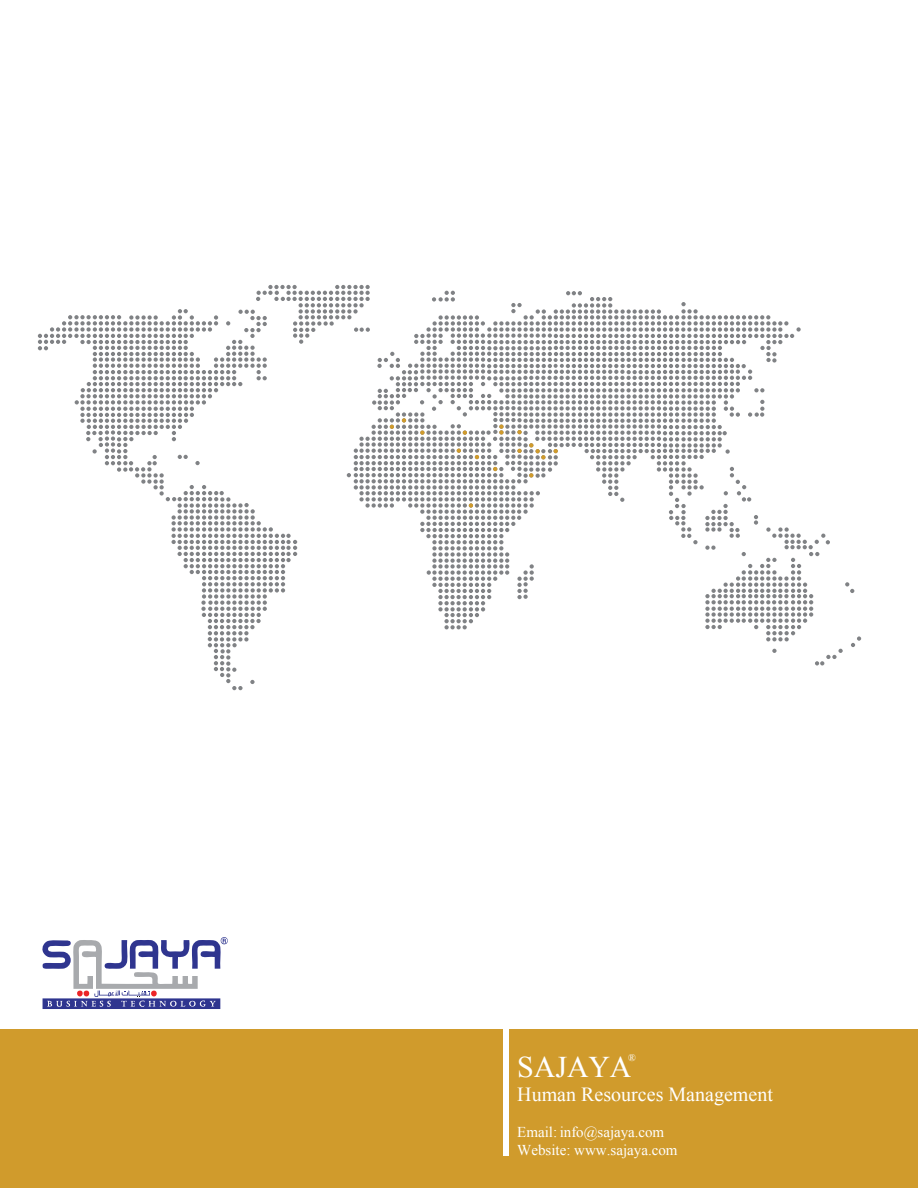
<style>
.page{position:relative;width:918px;height:1188px;background:#fff}
.page>*{position:absolute;margin:0;border:0;box-sizing:border-box;transform-origin:0 0}
.t1{font:30px "Times New Roman";color:#fff}
.t2{font:20.1px "Times New Roman";color:#fff}
.t3{font:15px/18px "Times New Roman";color:#fff}
.t4{font:10.2px "Times New Roman";color:#fff}
</style>
<div class="page">
<svg style="left:42px;top:937px;width:186px;height:72px"></svg>
<svg style="left:38px;top:285px;width:823px;height:405px"></svg>
<div style="left:0;top:1030px;width:918px;height:158px;background:#d09b2c"></div>
<div style="left:503px;top:1027px;width:6px;height:128px;background:#fff"></div>
<p class="t4" style="left:628px;top:1051px;width:9px">®</p>
<h1 class="t1" style="left:517px;top:1047px;width:116px">SAJAYA</h1>
<h2 class="t2" style="left:517px;top:1081px;width:257px">Human Resources Management</h2>
<p class="t3" style="left:517px;top:1123px;width:162px">Email: info@sajaya.com<br>Website: www.sajaya.com</p>
</div>
